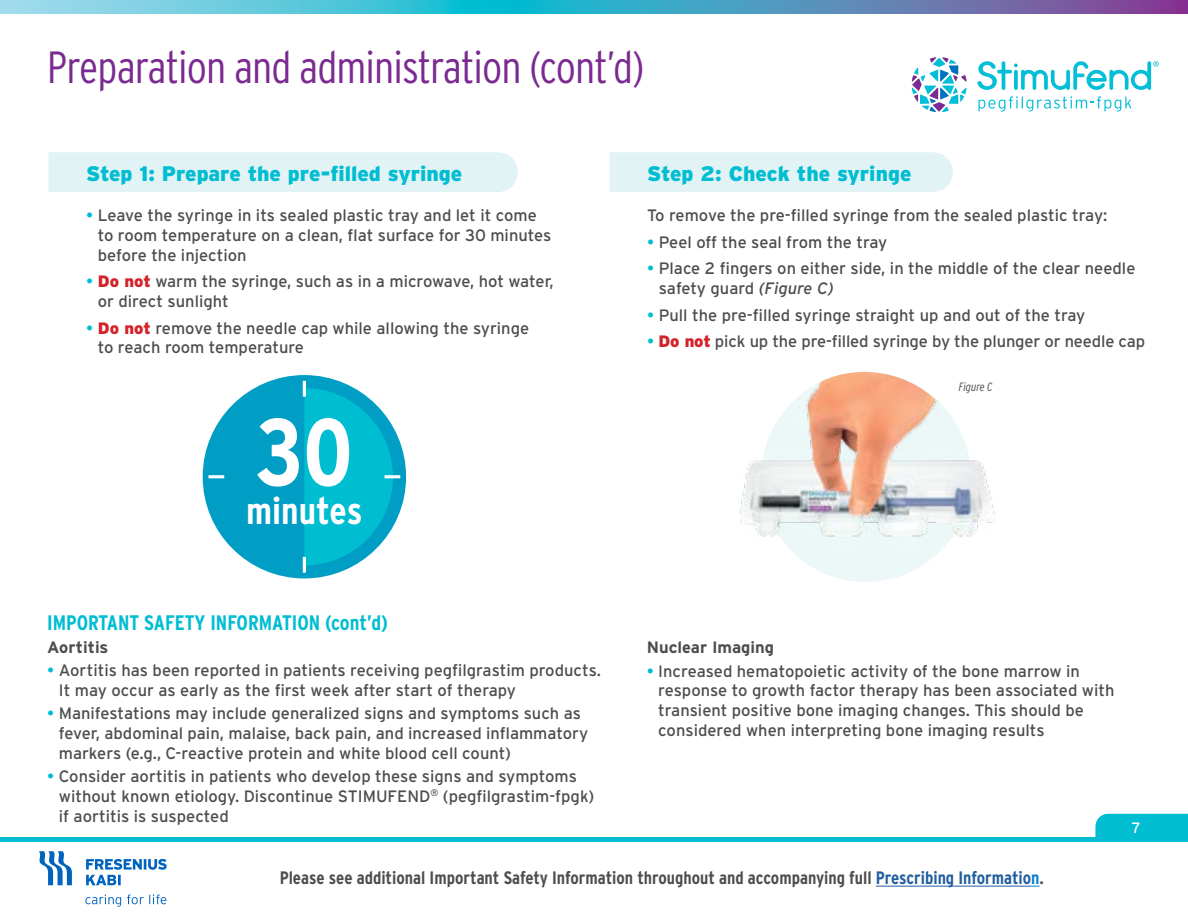
<style>
.page{position:relative;width:1188px;height:918px;background:#fff}
.page>*{position:absolute;margin:0;border:0;box-sizing:border-box;transform-origin:0 0}
.t1{font:700 94.95px "Interstate Condensed";color:#fff}
.t2{font:300 45px "Interstate Condensed";letter-spacing:-.02em;color:#7a2a90}
.t3{font:700 37.95px "Interstate Condensed";color:#fff}
.t4{font:900 21px "Interstate";color:#00bdd2}
.t5{font:700 21px "Interstate Condensed";color:#00bdd2}
.t6{font:700 18px "Interstate Condensed";color:#4c4d4d}
.t7{font:16.5px/19.8px "Interstate";color:#4c4d4d}
.t8{font:700 16.5px "Interstate";color:#4c4d4d}
.t9{font:15px "Interstate";color:#fff}
.t10{font:italic 300 12px "Interstate Condensed";color:#4c4d4d}
.s1{color:#00bdd2}
.s2{font-weight:900;color:#d2232a}
.s3{font-style:italic}
.s4{color:#215e9e}
.s5{color:#0081c9}
</style>
<div class="page">
<div style="left:0;top:837px;width:1188px;height:5px;background:#00bdd2"></div>
<svg style="left:39px;top:851px;width:33px;height:34px"></svg>
<svg style="left:86px;top:859px;width:81px;height:26px"></svg>
<svg style="left:85px;top:894px;width:81px;height:13px"></svg>
<svg style="left:1px;top:0;width:1187px;height:14px"></svg>
<hr style="left:876px;top:886px;width:155px;height:1px;background:#215e9e">
<div style="left:203px;top:375px;width:203px;height:203px;background:#009ec4;border-radius:50%"></div>
<svg style="left:304px;top:388px;width:89px;height:177px"></svg>
<hr style="left:303px;top:381px;width:3px;height:16px;background:#fff">
<hr style="left:303px;top:557px;width:3px;height:16px;background:#fff">
<hr style="left:385px;top:475px;width:15px;height:3px;background:#fff">
<hr style="left:208px;top:475px;width:16px;height:3px;background:#fff">
<div style="left:48px;top:152px;width:470px;height:40px;background:#e2f3f6"></div>
<div style="left:609px;top:152px;width:344px;height:40px;background:#e2f3f6"></div>
<img style="left:740px;top:372px;width:255px;height:209px">
<svg style="left:912px;top:57px;width:55px;height:55px"></svg>
<svg style="left:977px;top:61px;width:182px;height:29px"></svg>
<svg style="left:978px;top:96px;width:154px;height:16px"></svg>
<div style="left:1096px;top:814px;width:92px;height:23px;background:#00bdd2"></div>
<h2 class="t2" style="left:47px;top:42px;width:599px">Preparation and administration (cont’d)</h2>
<p class="t4" style="left:86px;top:162px;width:378px">Step 1: Prepare the pre-filled syringe</p>
<p class="t7" style="left:98px;top:205px;width:455px;text-indent:-12px"><span class="s1">•</span> Leave the syringe in its sealed plastic tray and let it come to room temperature on a clean, flat surface for 30 minutes before the injection</p>
<p class="t7" style="left:98px;top:271px;width:458px;text-indent:-12px"><span class="s1">•</span> <span class="s2">Do not</span> warm the syringe, such as in a microwave, hot water, or direct sunlight</p>
<p class="t7" style="left:98px;top:318px;width:433px;text-indent:-12px"><span class="s1">•</span> <span class="s2">Do not</span> remove the needle cap while allowing the syringe to reach room temperature</p>
<h1 class="t1" style="left:256px;top:399px;width:99px">30</h1>
<h3 class="t3" style="left:246px;top:490px;width:118px">minutes</h3>
<p class="t5" style="left:47px;top:611px;width:342px">IMPORTANT SAFETY INFORMATION (cont’d)</p>
<p class="t8" style="left:47px;top:638px;width:63px">Aortitis</p>
<p class="t7" style="left:59px;top:661px;width:544px;text-indent:-12px"><span class="s1">•</span> Aortitis has been reported in patients receiving pegfilgrastim products.<br>It may occur as early as the first week after start of therapy</p>
<p class="t7" style="left:59px;top:703px;width:531px;text-indent:-12px"><span class="s1">•</span> Manifestations may include generalized signs and symptoms such as fever, abdominal pain, malaise, back pain, and increased inflammatory markers (e.g., C-reactive protein and white blood cell count)</p>
<p class="t7" style="left:59px;top:766px;width:537px;text-indent:-12px"><span class="s1">•</span> Consider aortitis in patients who develop these signs and symptoms without known etiology. Discontinue STIMUFEND<sup>®</sup> (pegfilgrastim-fpgk) if aortitis is suspected</p>
<p class="t4" style="left:647px;top:162px;width:266px">Step 2: Check the syringe</p>
<p class="t7" style="left:647px;top:205px;width:462px">To remove the pre-filled syringe from the sealed plastic tray:</p>
<p class="t7" style="left:647px;top:232px;width:242px"><span class="s1">•</span> Peel off the seal from the tray</p>
<p class="t7" style="left:659px;top:258px;width:478px;text-indent:-12px"><span class="s1">•</span> Place 2 fingers on either side, in the middle of the clear needle safety guard <span class="s3">(Figure C)</span></p>
<p class="t7" style="left:647px;top:305px;width:440px"><span class="s1">•</span> Pull the pre-filled syringe straight up and out of the tray</p>
<p class="t7" style="left:647px;top:331px;width:499px"><span class="s1">•</span> <span class="s2">Do not</span> pick up the pre-filled syringe by the plunger or needle cap</p>
<p class="t10" style="left:959px;top:380px;width:35px">Figure C</p>
<p class="t8" style="left:647px;top:638px;width:129px">Nuclear Imaging</p>
<p class="t7" style="left:658px;top:661px;width:458px;text-indent:-12px"><span class="s1">•</span> Increased hematopoietic activity of the bone marrow in response to growth factor therapy has been associated with transient positive bone imaging changes. This should be considered when interpreting bone imaging results</p>
<p class="t9" style="left:1132px;top:819px;width:10px">7</p>
<p class="t6" style="left:280px;top:867px;width:766px">Please see additional Important Safety Information throughout and accompanying full <span class="s4">Prescribing Informatio</span><span class="s5">n</span>.</p>
</div>
